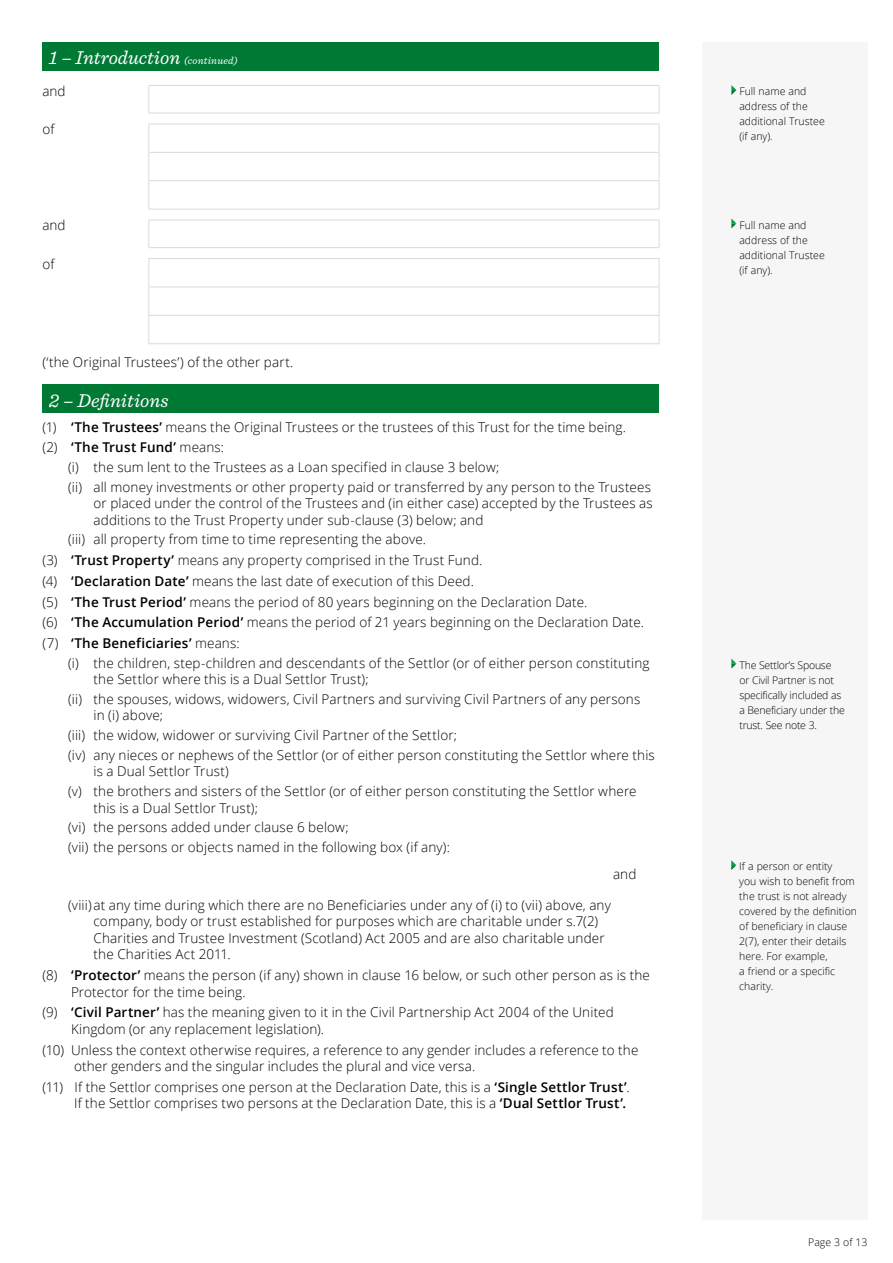
<style>
.page{position:relative;width:893px;height:1263px;background:#fff}
.page>*{position:absolute;margin:0;border:0;box-sizing:border-box;transform-origin:0 0}
.t1{font:italic 19.5px "Sentinel";color:#fff}
.t2{font:300 13.5px/16.5px "Open Sans";letter-spacing:.01em;color:#000}
.t3{font:600 13.5px "Open Sans";letter-spacing:.015em;color:#000}
.t4{font:300 10.5px/15px "Open Sans";color:#000}
.t5{font:300 10.5px/15px "Open Sans";letter-spacing:-.02em;color:#000}
.s1{font-size:10.5px}
.s2{font-weight:600}
.s3{font-weight:300}
</style>
<div class="page">
<div style="left:702px;top:43px;width:165px;height:1177px;background:#f6f6f6"></div>
<div style="left:43px;top:384px;width:616px;height:29px;background:#007935"></div>
<hr style="left:148px;top:85px;width:511px;height:1px;background:#dadada">
<svg style="left:148px;top:86px;width:1px;height:27px"></svg>
<svg style="left:659px;top:86px;width:1px;height:27px"></svg>
<hr style="left:148px;top:113px;width:511px;height:1px;background:#dadada">
<hr style="left:148px;top:124px;width:511px;height:1px;background:#dadada">
<hr style="left:148px;top:152px;width:511px;height:1px;background:#dadada">
<hr style="left:148px;top:180px;width:511px;height:1px;background:#dadada">
<svg style="left:148px;top:124px;width:1px;height:85px"></svg>
<svg style="left:659px;top:124px;width:1px;height:85px"></svg>
<hr style="left:148px;top:209px;width:511px;height:1px;background:#dadada">
<hr style="left:148px;top:220px;width:511px;height:1px;background:#dadada">
<svg style="left:148px;top:220px;width:1px;height:27px"></svg>
<svg style="left:659px;top:220px;width:1px;height:27px"></svg>
<hr style="left:148px;top:247px;width:511px;height:1px;background:#dadada">
<hr style="left:148px;top:258px;width:511px;height:1px;background:#dadada">
<hr style="left:148px;top:287px;width:511px;height:1px;background:#dadada">
<hr style="left:148px;top:315px;width:511px;height:1px;background:#dadada">
<svg style="left:148px;top:259px;width:1px;height:84px"></svg>
<svg style="left:659px;top:259px;width:1px;height:84px"></svg>
<hr style="left:148px;top:343px;width:511px;height:1px;background:#dadada">
<svg style="left:731px;top:860px;width:5px;height:10px"></svg>
<div style="left:43px;top:42px;width:616px;height:29px;background:#007935"></div>
<svg style="left:731px;top:85px;width:5px;height:10px"></svg>
<svg style="left:731px;top:218px;width:5px;height:10px"></svg>
<svg style="left:731px;top:659px;width:5px;height:10px"></svg>
<h1 class="t1" style="left:49px;top:43px;width:190px">1 – Introduction <span class="s1">(continued)</span></h1>
<p class="t2" style="left:43px;top:82px;width:24px">and</p>
<p class="t2" style="left:43px;top:121px;width:14px">of</p>
<p class="t2" style="left:43px;top:217px;width:24px">and</p>
<p class="t2" style="left:43px;top:255px;width:14px">of</p>
<p class="t2" style="left:43px;top:353px;width:252px">(‘the Original Trustees’) of the other part.</p>
<h1 class="t1" style="left:49px;top:385px;width:121px">2 – Definitions</h1>
<p class="t2" style="left:43px;top:418px;width:585px">(1) <span class="s2">‘The Trustees’</span> means the Original Trustees or the trustees of this Trust for the time being.</p>
<p class="t3" style="left:43px;top:438px;width:183px"><span class="s3">(2)</span> ‘The Trust Fund’ <span class="s3">means:</span></p>
<p class="t2" style="left:68px;top:458px;width:433px">(i) the sum lent to the Trustees as a Loan specified in clause 3 below;</p>
<p class="t2" style="left:68px;top:478px;width:584px">(ii) all money investments or other property paid or transferred by any person to the Trustees</p>
<p class="t2" style="left:94px;top:495px;width:561px">or placed under the control of the Trustees and (in either case) accepted by the Trustees as additions to the Trust Property under sub-clause (3) below; and</p>
<p class="t2" style="left:43px;top:529px;width:603px;line-height:20.7px;text-indent:26px">(iii) all property from time to time representing the above.<br>(3) <span class="s2">‘Trust Property’</span> means any property comprised in the Trust Fund.<br>(4) <span class="s2">‘Declaration Date’</span> means the last date of execution of this Deed.<br>(5) <span class="s2">‘The Trust Period’</span> means the period of 80 years beginning on the Declaration Date.<br>(6) <span class="s2">‘The Accumulation Period’</span> means the period of 21 years beginning on the Declaration Date. (7) <span class="s2">‘The Beneficiaries’</span> means:</p>
<p class="t2" style="left:94px;top:654px;width:557px;text-indent:-26px">(i) the children, step-children and descendants of the Settlor (or of either person constituting the Settlor where this is a Dual Settlor Trust);</p>
<p class="t2" style="left:94px;top:690px;width:548px;text-indent:-26px">(ii) the spouses, widows, widowers, Civil Partners and surviving Civil Partners of any persons in (i) above;</p>
<p class="t2" style="left:68px;top:725px;width:588px;line-height:19.6px">(iii) the widow, widower or surviving Civil Partner of the Settlor;<br>(iv) any nieces or nephews of the Settlor (or of either person constituting the Settlor where this</p>
<p class="t2" style="left:68px;top:761px;width:570px;line-height:19.6px;text-indent:26px">is a Dual Settlor Trust)<br>(v) the brothers and sisters of the Settlor (or of either person constituting the Settlor where</p>
<p class="t2" style="left:68px;top:797px;width:383px;line-height:19.6px;text-indent:26px">this is a Dual Settlor Trust);<br>(vi) the persons added under clause 6 below;<br>(vii) the persons or objects named in the following box (if any):</p>
<p class="t2" style="left:613px;top:865px;width:25px">and</p>
<p class="t2" style="left:94px;top:896px;width:519px;text-indent:-26px">(viii) at any time during which there are no Beneficiaries under any of (i) to (vii) above, any company, body or trust established for purposes which are charitable under s.7(2)<br>Charities and Trustee Investment (Scotland) Act 2005 and are also charitable under the Charities Act 2011.</p>
<p class="t2" style="left:71px;top:967px;width:580px;text-indent:-28px">(8) <span class="s2">‘Protector’</span> means the person (if any) shown in clause 16 below, or such other person as is the<br>Protector for the time being.</p>
<p class="t2" style="left:71px;top:1004px;width:544px;text-indent:-28px">(9) <span class="s2">‘Civil Partner’</span> has the meaning given to it in the Civil Partnership Act 2004 of the United<br>Kingdom (or any replacement legislation).</p>
<p class="t2" style="left:74px;top:1041px;width:566px;text-indent:-31px">(10) Unless the context otherwise requires, a reference to any gender includes a reference to the other genders and the singular includes the plural and vice versa.</p>
<p class="t2" style="left:43px;top:1078px;width:588px;text-align:right">(11) If the Settlor comprises one person at the Declaration Date, this is a <span class="s2">‘Single Settlor Trust’</span>.<br>If the Settlor comprises two persons at the Declaration Date, this is a <span class="s2">‘Dual Settlor Trust’.</span></p>
<p class="t4" style="left:739px;top:83px;width:87px">Full name and address of the additional Trustee (if any).</p>
<p class="t4" style="left:739px;top:217px;width:87px">Full name and address of the additional Trustee (if any).</p>
<p class="t5" style="left:739px;top:657px;width:107px">The Settlor’s Spouse<br>or Civil Partner is not specifically included as a Beneficiary under the trust. See note 3.</p>
<p class="t4" style="left:739px;top:859px;width:119px">If a person or entity<br>you wish to benefit from the trust is not already covered by the definition of beneficiary in clause<br>2(7), enter their details here. For example,<br>a friend or a specific charity.</p>
<p class="t4" style="left:808px;top:1234px;width:61px">Page 3 of 13</p>
</div>
